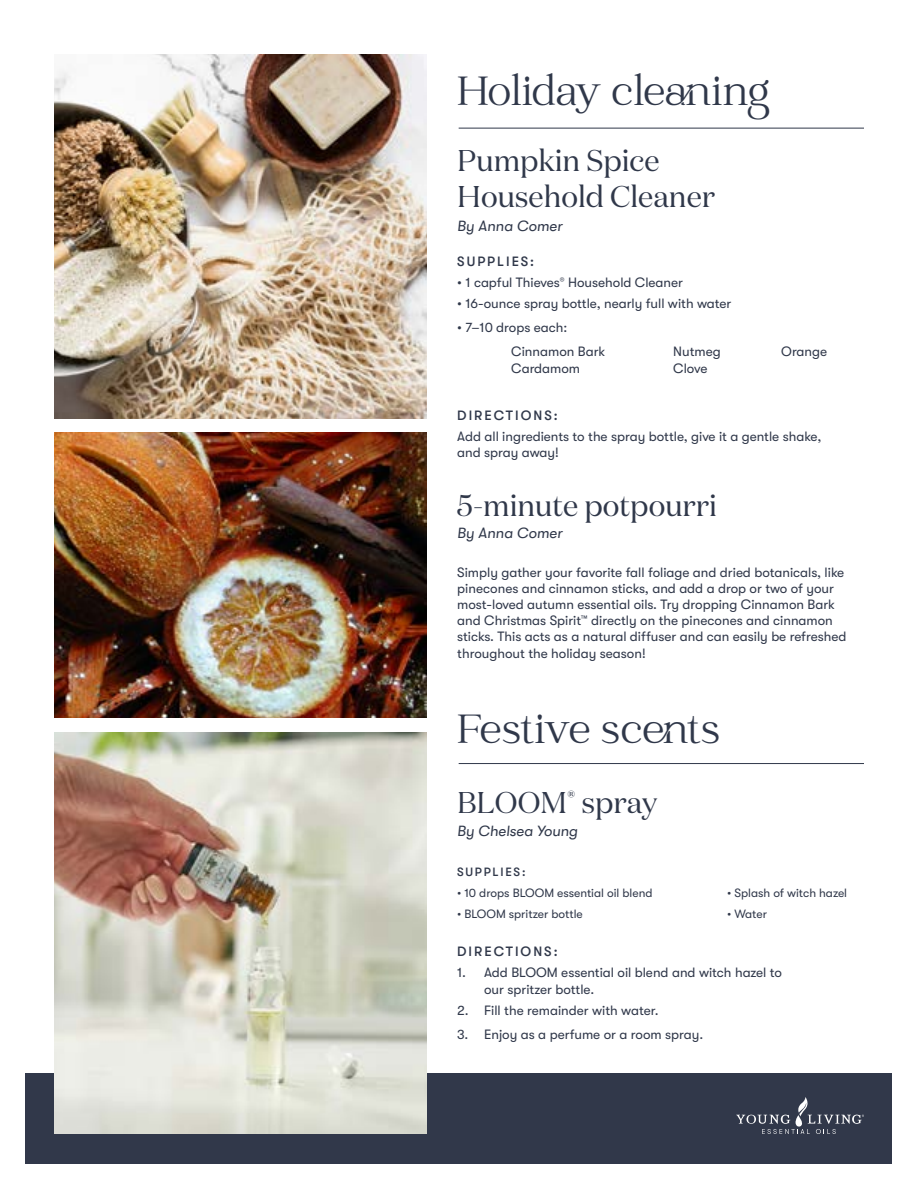
<style>
.page{position:relative;width:918px;height:1188px;background:#fff}
.page>*{position:absolute;margin:0;border:0;box-sizing:border-box;transform-origin:0 0}
.t1{font:45px "Catchy Mager";color:#30384a}
.t2{font:30px/36px "Domaine Display";color:#30384a}
.t3{font:italic 15px "GT Walsheim Pro";color:#30384a}
.t4{font:13.5px/16.2px "GT Walsheim";color:#30384a}
.t5{font:500 13.5px "GT Walsheim Pro";letter-spacing:.15em;color:#30384a}
.t6{font:12px "GT Walsheim";color:#30384a}
.t7{font:500 12px "GT Walsheim Pro";letter-spacing:.15em;color:#30384a}
</style>
<div class="page">
<div style="left:25px;top:1073px;width:867px;height:91px;background:#31384a"></div>
<img style="left:54px;top:432px;width:372px;height:285px">
<img style="left:54px;top:54px;width:372px;height:364px">
<hr style="left:459px;top:128px;width:405px;height:1px;background:#30384a">
<hr style="left:459px;top:763px;width:405px;height:1px;background:#30384a">
<svg style="left:737px;top:1097px;width:127px;height:37px"></svg>
<img style="left:54px;top:732px;width:372px;height:402px">
<h1 class="t1" style="left:457px;top:67px;width:314px">Holiday cleaning</h1>
<h2 class="t2" style="left:457px;top:143px;width:259px">Pumpkin Spice<br>Household Cleaner</h2>
<p class="t3" style="left:457px;top:218px;width:107px">By Anna Comer</p>
<p class="t5" style="left:457px;top:254px;width:78px">SUPPLIES:</p>
<p class="t4" style="left:457px;top:275px;width:227px">• 1 capful Thieves<sup>®</sup> Household Cleaner</p>
<p class="t4" style="left:457px;top:296px;width:276px">• 16-ounce spray bottle, nearly full with water</p>
<p class="t4" style="left:511px;top:316px;width:96px;line-height:24px;text-indent:-54px">• 7–10 drops each:<br>Cinnamon Bark</p>
<p class="t4" style="left:673px;top:344px;width:49px">Nutmeg</p>
<p class="t4" style="left:781px;top:344px;width:47px">Orange</p>
<p class="t4" style="left:511px;top:360px;width:70px">Cardamom</p>
<p class="t4" style="left:673px;top:360px;width:36px">Clove</p>
<p class="t5" style="left:457px;top:408px;width:102px">DIRECTIONS:</p>
<p class="t4" style="left:457px;top:428px;width:366px">Add all ingredients to the spray bottle, give it a gentle shake, and spray away!</p>
<h2 class="t2" style="left:457px;top:488px;width:261px">5-minute potpourri</h2>
<p class="t3" style="left:457px;top:524px;width:107px">By Anna Comer</p>
<p class="t4" style="left:457px;top:564px;width:391px">Simply gather your favorite fall foliage and dried botanicals, like pinecones and cinnamon sticks, and add a drop or two of your most-loved autumn essential oils. Try dropping Cinnamon Bark and Christmas Spirit<sup>™</sup> directly on the pinecones and cinnamon sticks. This acts as a natural diffuser and can easily be refreshed throughout the holiday season!</p>
<h1 class="t1" style="left:457px;top:705px;width:264px">Festive scents</h1>
<h2 class="t2" style="left:457px;top:785px;width:202px">BLOOM<sup>®</sup> spray</h2>
<p class="t3" style="left:457px;top:822px;width:122px">By Chelsea Young</p>
<p class="t7" style="left:457px;top:865px;width:70px">SUPPLIES:</p>
<p class="t6" style="left:457px;top:886px;width:197px">• 10 drops BLOOM essential oil blend</p>
<p class="t6" style="left:727px;top:886px;width:122px">• Splash of witch hazel</p>
<p class="t6" style="left:457px;top:907px;width:127px">• BLOOM spritzer bottle</p>
<p class="t6" style="left:727px;top:907px;width:41px">• Water</p>
<p class="t5" style="left:457px;top:944px;width:102px">DIRECTIONS:</p>
<p class="t4" style="left:484px;top:964px;width:300px;text-indent:-27px">1. Add BLOOM essential oil blend and witch hazel to our spritzer bottle.</p>
<p class="t4" style="left:457px;top:1002px;width:203px">2. Fill the remainder with water.</p>
<p class="t4" style="left:457px;top:1026px;width:248px">3. Enjoy as a perfume or a room spray.</p>
</div>
